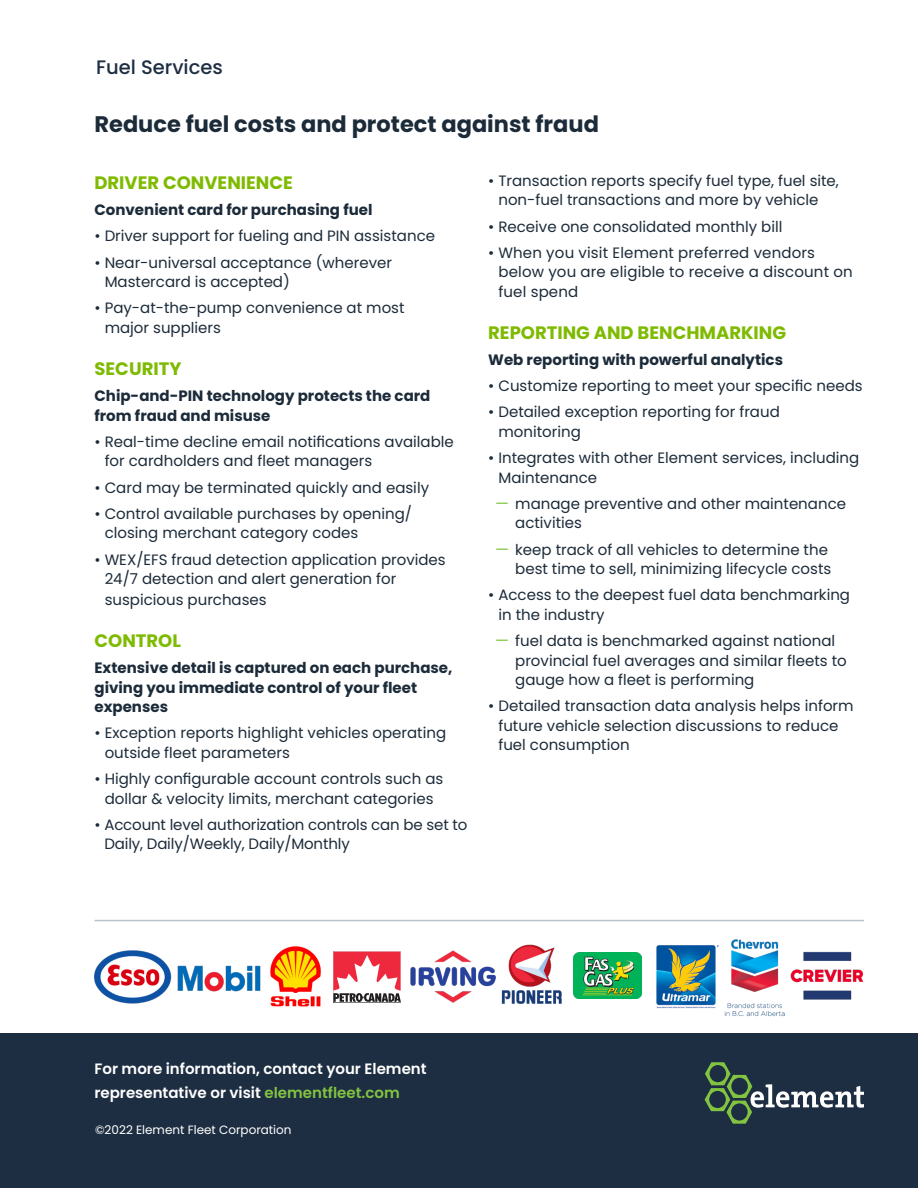
<style>
.page{position:relative;width:918px;height:1188px;background:#fff}
.page>*{position:absolute;margin:0;border:0;box-sizing:border-box;transform-origin:0 0}
.t1{font:700 22.5px "Poppins";color:#1c2b39}
.t2{font:500 19.5px "Poppins";color:#1e2e42}
.t3{font:700 18px "Poppins";color:#7ebb00}
.t4{font:15px/19.5px "Poppins";color:#1c2b39}
.t5{font:700 15px/19.5px "Poppins";color:#1c2b39}
.t6{font:600 15px/24px "Poppins";color:#fff}
.t7{font:12px "Poppins";color:#fff}
.s1{font-size:15.75px;color:#82c341}
.s2{color:#82c341}
</style>
<div class="page">
<img style="left:574px;top:953px;width:68px;height:46px">
<svg style="left:333px;top:952px;width:68px;height:50px"></svg>
<img style="left:270px;top:946px;width:51px;height:61px">
<img style="left:177px;top:965px;width:84px;height:27px">
<div style="left:0;top:1034px;width:918px;height:154px;background:#1e2e42"></div>
<svg style="left:705px;top:1062px;width:159px;height:62px"></svg>
<hr style="left:94px;top:920px;width:770px;height:1px;background:#bac2c9">
<img style="left:94px;top:950px;width:77px;height:54px">
<img style="left:509px;top:944px;width:46px;height:43px">
<img style="left:501px;top:990px;width:61px;height:14px">
<img style="left:410px;top:951px;width:86px;height:51px">
<img style="left:790px;top:951px;width:74px;height:49px">
<img style="left:725px;top:940px;width:60px;height:76px">
<img style="left:656px;top:945px;width:62px;height:64px">
<h2 class="t2" style="left:96px;top:56px;width:128px">Fuel Services</h2>
<h1 class="t1" style="left:94px;top:111px;width:506px">Reduce fuel costs and protect against fraud</h1>
<p class="t3" style="left:94px;top:172px;width:200px">DRIVER CONVENIENCE</p>
<p class="t5" style="left:94px;top:200px;width:280px">Convenient card for purchasing fuel</p>
<p class="t4" style="left:94px;top:227px;width:342px">• Driver support for fueling and PIN assistance</p>
<p class="t4" style="left:105px;top:253px;width:289px;text-indent:-10px">• Near-universal acceptance (wherever<br>Mastercard is accepted)</p>
<p class="t4" style="left:105px;top:299px;width:301px;text-indent:-10px">• Pay-at-the-pump convenience at most major suppliers</p>
<p class="t3" style="left:94px;top:358px;width:88px">SECURITY</p>
<p class="t5" style="left:94px;top:386px;width:337px">Chip-and-PIN technology protects the card from fraud and misuse</p>
<p class="t4" style="left:105px;top:432px;width:351px;text-indent:-10px">• Real-time decline email notifications available for cardholders and fleet managers</p>
<p class="t4" style="left:94px;top:478px;width:336px">• Card may be terminated quickly and easily</p>
<p class="t4" style="left:105px;top:504px;width:309px;text-indent:-10px">• Control available purchases by opening/ closing merchant category codes</p>
<p class="t4" style="left:105px;top:550px;width:343px;text-indent:-10px">• WEX/EFS fraud detection application provides<br>24/7 detection and alert generation for</p>
<p class="t4" style="left:105px;top:590px;width:164px">suspicious purchases</p>
<p class="t3" style="left:94px;top:630px;width:88px">CONTROL</p>
<p class="t5" style="left:94px;top:658px;width:359px">Extensive detail is captured on each purchase, giving you immediate control of your fleet expenses</p>
<p class="t4" style="left:105px;top:724px;width:343px;text-indent:-10px">• Exception reports highlight vehicles operating outside fleet parameters</p>
<p class="t4" style="left:94px;top:769px;width:350px;text-align:center">• Highly configurable account controls such as dollar &amp; velocity limits, merchant categories</p>
<p class="t4" style="left:104px;top:815px;width:365px;text-indent:-10px">• Account level authorization controls can be set to<br>Daily, Daily/Weekly, Daily/Monthly</p>
<p class="t4" style="left:498px;top:171px;width:342px;text-indent:-10px">• Transaction reports specify fuel type, fuel site, non-fuel transactions and more by vehicle</p>
<p class="t4" style="left:488px;top:217px;width:296px">• Receive one consolidated monthly bill</p>
<p class="t4" style="left:498px;top:243px;width:356px;text-indent:-10px">• When you visit Element preferred vendors below you are eligible to receive a discount on fuel spend</p>
<p class="t3" style="left:488px;top:322px;width:299px">REPORTING AND BENCHMARKING</p>
<p class="t5" style="left:488px;top:350px;width:296px">Web reporting with powerful analytics</p>
<p class="t4" style="left:488px;top:376px;width:376px">• Customize reporting to meet your specific needs</p>
<p class="t4" style="left:498px;top:403px;width:283px;text-indent:-10px">• Detailed exception reporting for fraud monitoring</p>
<p class="t4" style="left:498px;top:448px;width:362px;text-indent:-10px">• Integrates with other Element services, including<br>Maintenance</p>
<p class="t4" style="left:515px;top:494px;width:332px;text-indent:-20px"><span class="s1">—</span> manage preventive and other maintenance activities</p>
<p class="t4" style="left:495px;top:540px;width:338px;text-align:right"><span class="s1">—</span> keep track of all vehicles to determine the best time to sell, minimizing lifecycle costs</p>
<p class="t4" style="left:498px;top:586px;width:353px;text-indent:-10px">• Access to the deepest fuel data benchmarking in the industry</p>
<p class="t4" style="left:515px;top:631px;width:333px;text-indent:-20px"><span class="s1">—</span> fuel data is benchmarked against national provincial fuel averages and similar fleets to gauge how a fleet is performing</p>
<p class="t4" style="left:498px;top:697px;width:357px;text-indent:-10px">• Detailed transaction data analysis helps inform future vehicle selection discussions to reduce fuel consumption</p>
<p class="t6" style="left:94px;top:1057px;width:334px">For more information, contact your Element representative or visit <span class="s2">elementfleet.com</span></p>
<p class="t7" style="left:95px;top:1123px;width:198px">©2022 Element Fleet Corporation</p>
</div>
